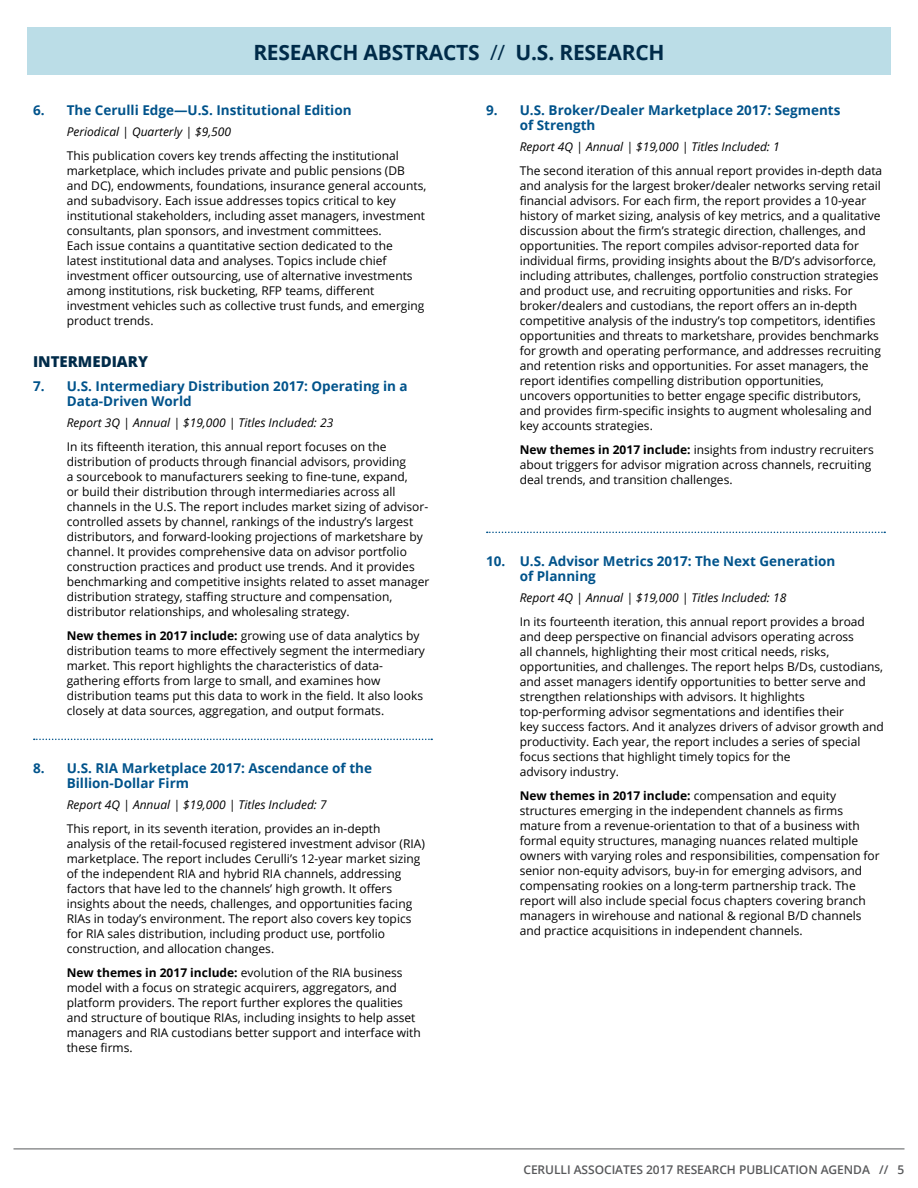
<style>
.page{position:relative;width:918px;height:1188px;background:#fff}
.page>*{position:absolute;margin:0;border:0;box-sizing:border-box;transform-origin:0 0}
.t1{font:700 21px "Open Sans";letter-spacing:-.01em;color:#002b49}
.t2{font:800 15px "Open Sans";color:#002b49}
.t3{font:700 13.5px/15px "Open Sans";color:#00538b}
.t4{font:12px/15px "Open Sans";color:#000}
.t5{font:italic 12px "Open Sans";color:#000}
.t6{font:600 12px "Open Sans";letter-spacing:-.005em;color:#58595b}
.s1{font-weight:400}
.s2{font-weight:700}
</style>
<div class="page">
<div style="left:27px;top:27px;width:864px;height:47px;background:#bbdde7"></div>
<hr style="left:14px;top:1149px;width:890px;height:1px;background:#58595b">
<svg style="left:34px;top:739px;width:398px;height:1px"></svg>
<svg style="left:487px;top:532px;width:398px;height:1px"></svg>
<h1 class="t1" style="left:253px;top:38px;width:413px">RESEARCH ABSTRACTS <span class="s1">//</span> U.S. RESEARCH</h1>
<p class="t3" style="left:33px;top:102px;width:320px">6. The Cerulli Edge—U.S. Institutional Edition</p>
<p class="t5" style="left:67px;top:123px;width:166px">Periodical | Quarterly | $9,500</p>
<p class="t4" style="left:67px;top:147px;width:361px">This publication covers key trends affecting the institutional marketplace, which includes private and public pensions (DB and DC), endowments, foundations, insurance general accounts, and subadvisory. Each issue addresses topics critical to key institutional stakeholders, including asset managers, investment consultants, plan sponsors, and investment committees.<br>Each issue contains a quantitative section dedicated to the latest institutional data and analyses. Topics include chief investment officer outsourcing, use of alternative investments among institutions, risk bucketing, RFP teams, different investment vehicles such as collective trust funds, and emerging product trends.</p>
<p class="t2" style="left:33px;top:350px;width:116px">INTERMEDIARY</p>
<p class="t3" style="left:67px;top:378px;width:342px;text-indent:-34px">7. U.S. Intermediary Distribution 2017: Operating in a<br>Data-Driven World</p>
<p class="t5" style="left:67px;top:414px;width:268px">Report 3Q | Annual | $19,000 | Titles Included: 23</p>
<p class="t4" style="left:67px;top:438px;width:364px">In its fifteenth iteration, this annual report focuses on the distribution of products through financial advisors, providing<br>a sourcebook to manufacturers seeking to fine-tune, expand,<br>or build their distribution through intermediaries across all channels in the U.S. The report includes market sizing of advisor&shy;controlled assets by channel, rankings of the industry’s largest distributors, and forward-looking projections of marketshare by channel. It provides comprehensive data on advisor portfolio construction practices and product use trends. And it provides benchmarking and competitive insights related to asset manager distribution strategy, staffing structure and compensation, distributor relationships, and wholesaling strategy.</p>
<p class="t4" style="left:67px;top:627px;width:360px"><span class="s2">New themes in 2017 include:</span> growing use of data analytics by distribution teams to more effectively segment the intermediary market. This report highlights the characteristics of data&shy;gathering efforts from large to small, and examines how distribution teams put this data to work in the field. It also looks closely at data sources, aggregation, and output formats.</p>
<p class="t3" style="left:67px;top:760px;width:307px;text-indent:-34px">8. U.S. RIA Marketplace 2017: Ascendance of the<br>Billion-Dollar Firm</p>
<p class="t5" style="left:67px;top:797px;width:262px">Report 4Q | Annual | $19,000 | Titles Included: 7</p>
<p class="t4" style="left:67px;top:821px;width:360px">This report, in its seventh iteration, provides an in-depth analysis of the retail-focused registered investment advisor (RIA) marketplace. The report includes Cerulli’s 12-year market sizing of the independent RIA and hybrid RIA channels, addressing factors that have led to the channels’ high growth. It offers insights about the needs, challenges, and opportunities facing RIAs in today’s environment. The report also covers key topics for RIA sales distribution, including product use, portfolio construction, and allocation changes.</p>
<p class="t4" style="left:67px;top:965px;width:356px"><span class="s2">New themes in 2017 include:</span> evolution of the RIA business model with a focus on strategic acquirers, aggregators, and platform providers. The report further explores the qualities and structure of boutique RIAs, including insights to help asset managers and RIA custodians better support and interface with these firms.</p>
<p class="t3" style="left:520px;top:102px;width:322px;text-indent:-34px">9. U.S. Broker/Dealer Marketplace 2017: Segments of Strength</p>
<p class="t5" style="left:520px;top:138px;width:262px">Report 4Q | Annual | $19,000 | Titles Included: 1</p>
<p class="t4" style="left:520px;top:162px;width:364px">The second iteration of this annual report provides in-depth data and analysis for the largest broker/dealer networks serving retail financial advisors. For each firm, the report provides a 10-year history of market sizing, analysis of key metrics, and a qualitative discussion about the firm’s strategic direction, challenges, and opportunities. The report compiles advisor-reported data for individual firms, providing insights about the B/D’s advisorforce, including attributes, challenges, portfolio construction strategies and product use, and recruiting opportunities and risks. For broker/dealers and custodians, the report offers an in-depth competitive analysis of the industry’s top competitors, identifies opportunities and threats to marketshare, provides benchmarks for growth and operating performance, and addresses recruiting and retention risks and opportunities. For asset managers, the report identifies compelling distribution opportunities,<br>uncovers opportunities to better engage specific distributors, and provides firm-specific insights to augment wholesaling and key accounts strategies.</p>
<p class="t4" style="left:520px;top:441px;width:356px"><span class="s2">New themes in 2017 include:</span> insights from industry recruiters about triggers for advisor migration across channels, recruiting deal trends, and transition challenges.</p>
<p class="t3" style="left:520px;top:553px;width:317px;text-indent:-34px">10. U.S. Advisor Metrics 2017: The Next Generation of Planning</p>
<p class="t5" style="left:520px;top:590px;width:268px">Report 4Q | Annual | $19,000 | Titles Included: 18</p>
<p class="t4" style="left:520px;top:614px;width:366px">In its fourteenth iteration, this annual report provides a broad and deep perspective on financial advisors operating across<br>all channels, highlighting their most critical needs, risks, opportunities, and challenges. The report helps B/Ds, custodians, and asset managers identify opportunities to better serve and strengthen relationships with advisors. It highlights top-performing advisor segmentations and identifies their<br>key success factors. And it analyzes drivers of advisor growth and productivity. Each year, the report includes a series of special focus sections that highlight timely topics for the<br>advisory industry.</p>
<p class="t4" style="left:520px;top:788px;width:362px"><span class="s2">New themes in 2017 include:</span> compensation and equity structures emerging in the independent channels as firms mature from a revenue-orientation to that of a business with formal equity structures, managing nuances related multiple owners with varying roles and responsibilities, compensation for senior non-equity advisors, buy-in for emerging advisors, and compensating rookies on a long-term partnership track. The report will also include special focus chapters covering branch managers in wirehouse and national &amp; regional B/D channels and practice acquisitions in independent channels.</p>
<p class="t6" style="left:523px;top:1162px;width:383px">CERULLI ASSOCIATES 2017 RESEARCH PUBLICATION AGENDA // 5</p>
</div>
